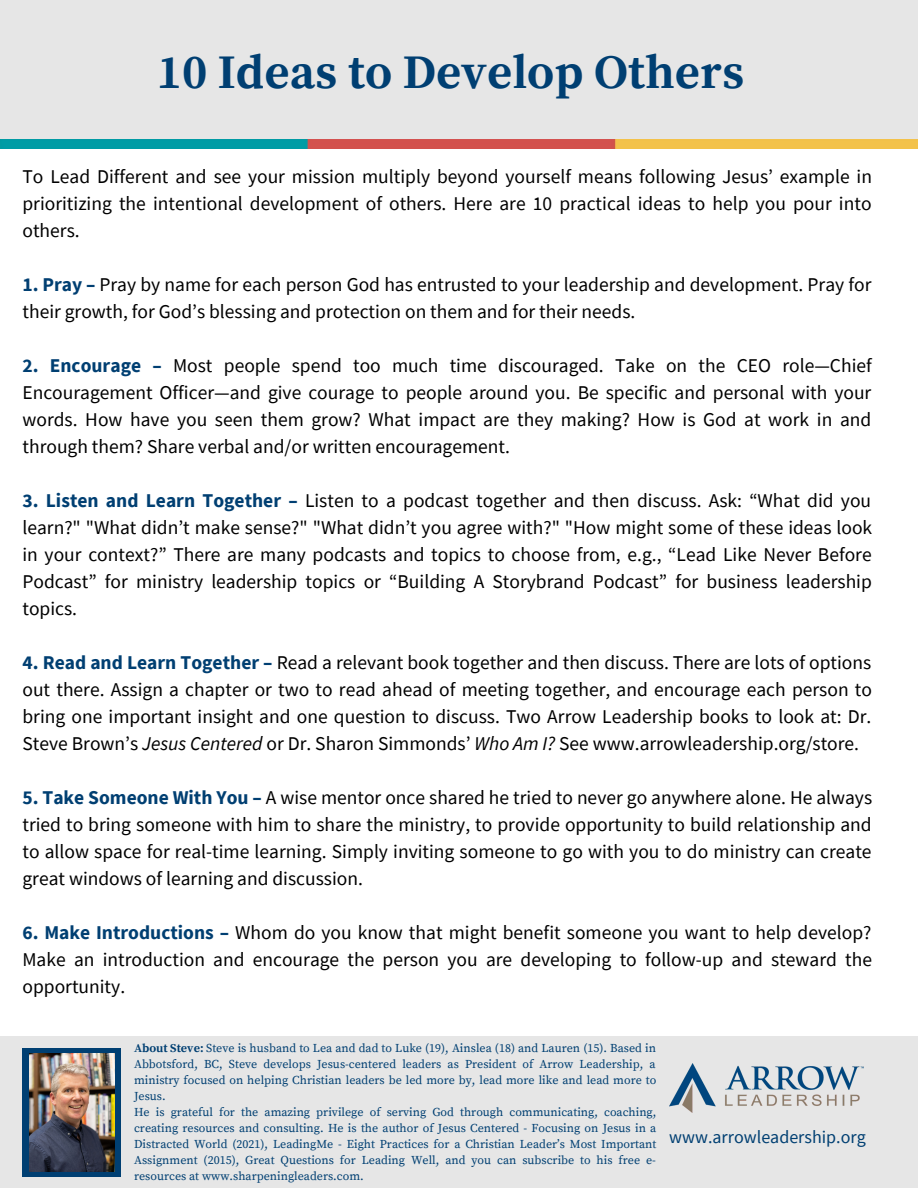
<style>
.page{position:relative;width:918px;height:1188px;background:#fff}
.page>*{position:absolute;margin:0;border:0;box-sizing:border-box;transform-origin:0 0}
.t1{font:700 48px "Source Serif Pro";color:#003f72}
.t2{font:19.5px/27px "Source Sans Pro";color:#000;text-align:justify}
.t3{font:18px "Source Sans Pro";color:#003f72}
.t4{font:12px/16px "Source Serif Pro";color:#003f72;text-align:justify}
.s1{font-weight:700;color:#003f72}
.s2{font-style:italic}
.s3{font-weight:700}
</style>
<div class="page">
<div style="left:0;top:0;width:918px;height:148px;background:#e6e6e6"></div>
<img style="left:1px;top:139px;width:917px;height:9px">
<div style="left:0;top:1036px;width:918px;height:152px;background:#e6e6e6"></div>
<img style="left:669px;top:1064px;width:195px;height:48px">
<div style="left:22px;top:1048px;width:99px;height:128px;background:#003f72"></div>
<img style="left:30px;top:1053px;width:84px;height:118px">
<p class="t1" style="left:157px;top:44px;width:589px">10 Ideas to Develop Others</p>
<p class="t2" style="left:22px;top:163px;width:851px">To Lead Different and see your mission multiply beyond yourself means following Jesus’ example in prioritizing the intentional development of others. Here are 10 practical ideas to help you pour into others.</p>
<p class="t2" style="left:22px;top:271px;width:851px"><span class="s1">1. Pray –</span> Pray by name for each person God has entrusted to your leadership and development. Pray for their growth, for God’s blessing and protection on them and for their needs.</p>
<p class="t2" style="left:22px;top:352px;width:851px"><span class="s1">2. Encourage –</span> Most people spend too much time discouraged. Take on the CEO role—Chief Encouragement Officer—and give courage to people around you. Be specific and personal with your words. How have you seen them grow? What impact are they making? How is God at work in and through them? Share verbal and/or written encouragement.</p>
<p class="t2" style="left:22px;top:487px;width:851px"><span class="s1">3. Listen and Learn Together –</span> Listen to a podcast together and then discuss. Ask: “What did you learn?" "What didn’t make sense?" "What didn’t you agree with?" "How might some of these ideas look in your context?” There are many podcasts and topics to choose from, e.g., “Lead Like Never Before Podcast” for ministry leadership topics or “Building A Storybrand Podcast” for business leadership topics.</p>
<p class="t2" style="left:22px;top:649px;width:851px"><span class="s1">4. Read and Learn Together –</span> Read a relevant book together and then discuss. There are lots of options out there. Assign a chapter or two to read ahead of meeting together, and encourage each person to bring one important insight and one question to discuss. Two Arrow Leadership books to look at: Dr.<br>Steve Brown’s <span class="s2">Jesus Centered</span> or Dr. Sharon Simmonds’ <span class="s2">Who Am I?</span> See www.arrowleadership.org/store.</p>
<p class="t2" style="left:22px;top:784px;width:851px"><span class="s1">5. Take Someone With You –</span> A wise mentor once shared he tried to never go anywhere alone. He always tried to bring someone with him to share the ministry, to provide opportunity to build relationship and to allow space for real-time learning. Simply inviting someone to go with you to do ministry can create great windows of learning and discussion.</p>
<p class="t2" style="left:22px;top:919px;width:851px"><span class="s1">6. Make Introductions –</span> Whom do you know that might benefit someone you want to help develop?<br>Make an introduction and encourage the person you are developing to follow-up and steward the opportunity.</p>
<p class="t4" style="left:134px;top:1041px;width:524px"><span class="s3">About Steve:</span> Steve is husband to Lea and dad to Luke (19), Ainslea (18) and Lauren (15). Based in Abbotsford, BC, Steve develops Jesus-centered leaders as President of Arrow Leadership, a ministry focused on helping Christian leaders be led more by, lead more like and lead more to Jesus.</p>
<p class="t4" style="left:134px;top:1105px;width:524px">He is grateful for the amazing privilege of serving God through communicating, coaching, creating resources and consulting. He is the author of Jesus Centered - Focusing on Jesus in a Distracted World (2021), LeadingMe - Eight Practices for a Christian Leader’s Most Important Assignment (2015), Great Questions for Leading Well, and you can subscribe to his free e&shy;resources at www.sharpeningleaders.com.</p>
<p class="t3" style="left:669px;top:1125px;width:198px">www.arrowleadership.org</p>
</div>
